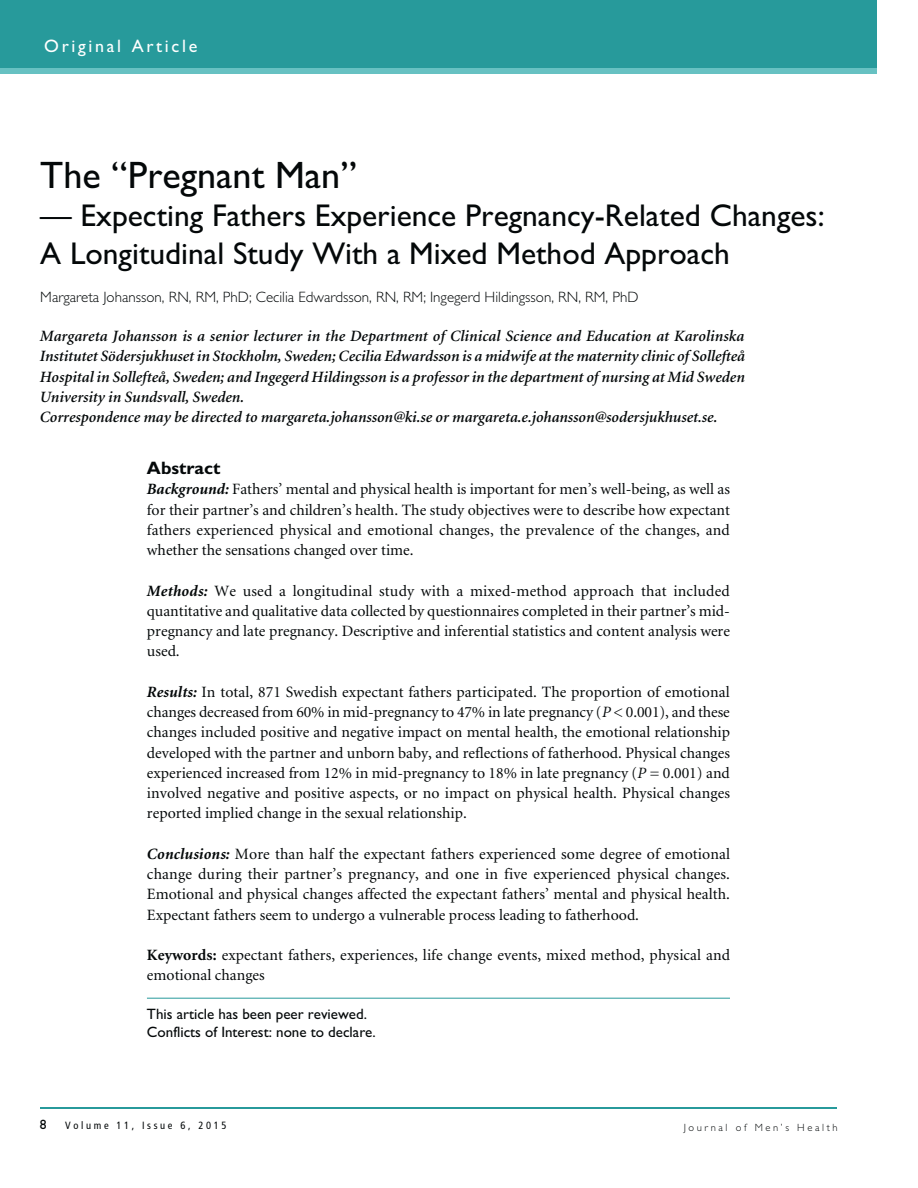
<style>
.page{position:relative;width:918px;height:1188px;background:#fff}
.page>*{position:absolute;margin:0;border:0;box-sizing:border-box;transform-origin:0 0}
.t1{font:38.25px "Gill Sans";color:#040809}
.t2{font:31.5px/37.8px "Gill Sans";color:#040809}
.t3{font:18px "Gill Sans";letter-spacing:.15em;color:#fff}
.t4{font:700 18px "Gill Sans";color:#040809}
.t5{font:15.75px/20.2px "Minion";color:#040809;text-align:justify}
.t6{font:italic 600 15.75px/20.2px "Minion";color:#040809}
.t7{font:300 15px "Gill Sans";color:#040809}
.t8{font:15px/18px "Gill Sans";color:#040809}
.t9{font:13.5px "Gill Sans";color:#040809}
.t10{font:condensed 10.5px "Frutiger";letter-spacing:.25em;color:#040809}
.t11{font:300 10.5px "Gill Sans";letter-spacing:.25em;color:#040809}
.s1{font-weight:700;font-style:italic}
.s2{font-style:italic}
.s3{font-weight:700}
</style>
<div class="page">
<div style="left:0;top:64px;width:877px;height:10px;background:#67c1c2"></div>
<div style="left:0;top:0;width:877px;height:69px;background:#279a9b"></div>
<hr style="left:0;top:68px;width:877px;height:3px;background:#67c1c2">
<hr style="left:40px;top:1107px;width:797px;height:2px;background:#279a9b">
<hr style="left:147px;top:998px;width:583px;height:1px;background:#279a9b">
<p class="t3" style="left:44px;top:40px;width:155px">Original Article</p>
<h1 class="t1" style="left:40px;top:162px;width:318px">The “Pregnant Man”</h1>
<h2 class="t2" style="left:40px;top:200px;width:786px">— Expecting Fathers Experience Pregnancy-Related Changes:<br>A Longitudinal Study With a Mixed Method Approach</h2>
<p class="t7" style="left:40px;top:292px;width:600px">Margareta Johansson, RN, RM, PhD; Cecilia Edwardsson, RN, RM; Ingegerd Hildingsson, RN, RM, PhD</p>
<p class="t6" style="left:40px;top:327px;width:707px">Margareta Johansson is a senior lecturer in the Department of Clinical Science and Education at Karolinska Institutet Södersjukhuset in Stockholm, Sweden; Cecilia Edwardsson is a midwife at the maternity clinic of Sollefteå Hospital in Sollefteå, Sweden; and Ingegerd Hildingsson is a professor in the department of nursing at Mid Sweden University in Sundsvall, Sweden.<br>Correspondence may be directed to margareta.johansson@ki.se or margareta.e.johansson@sodersjukhuset.se.</p>
<p class="t4" style="left:147px;top:462px;width:75px">Abstract</p>
<p class="t5" style="left:147px;top:481px;width:585px"><span class="s1">Background:</span> Fathers’ mental and physical health is important for men’s well-being, as well as for their partner’s and children’s health. The study objectives were to describe how expectant fathers experienced physical and emotional changes, the prevalence of the changes, and whether the sensations changed over time.</p>
<p class="t5" style="left:147px;top:582px;width:585px"><span class="s1">Methods:</span> We used a longitudinal study with a mixed-method approach that included quantitative and qualitative data collected by questionnaires completed in their partner’s mid&shy;pregnancy and late pregnancy. Descriptive and inferential statistics and content analysis were used.</p>
<p class="t5" style="left:147px;top:683px;width:585px"><span class="s1">Results:</span> In total, 871 Swedish expectant fathers participated. The proportion of emotional changes decreased from 60% in mid-pregnancy to 47% in late pregnancy (<span class="s2">P</span> &lt; 0.001), and these changes included positive and negative impact on mental health, the emotional relationship developed with the partner and unborn baby, and reflections of fatherhood. Physical changes experienced increased from 12% in mid-pregnancy to 18% in late pregnancy (<span class="s2">P</span> = 0.001) and involved negative and positive aspects, or no impact on physical health. Physical changes reported implied change in the sexual relationship.</p>
<p class="t5" style="left:147px;top:845px;width:585px"><span class="s1">Conclusions:</span> More than half the expectant fathers experienced some degree of emotional change during their partner’s pregnancy, and one in five experienced physical changes.<br>Emotional and physical changes affected the expectant fathers’ mental and physical health.<br>Expectant fathers seem to undergo a vulnerable process leading to fatherhood.</p>
<p class="t5" style="left:147px;top:946px;width:585px"><span class="s3">Keywords:</span> expectant fathers, experiences, life change events, mixed method, physical and emotional changes</p>
<p class="t8" style="left:147px;top:1006px;width:230px">This article has been peer reviewed.<br>Conflicts of Interest: none to declare.</p>
<p class="t9" style="left:40px;top:1120px;width:8px">8</p>
<p class="t10" style="left:65px;top:1122px;width:163px">Volume 11, Issue 6, 2015</p>
<p class="t11" style="left:684px;top:1124px;width:156px">Journal of Men’s Health</p>
</div>
